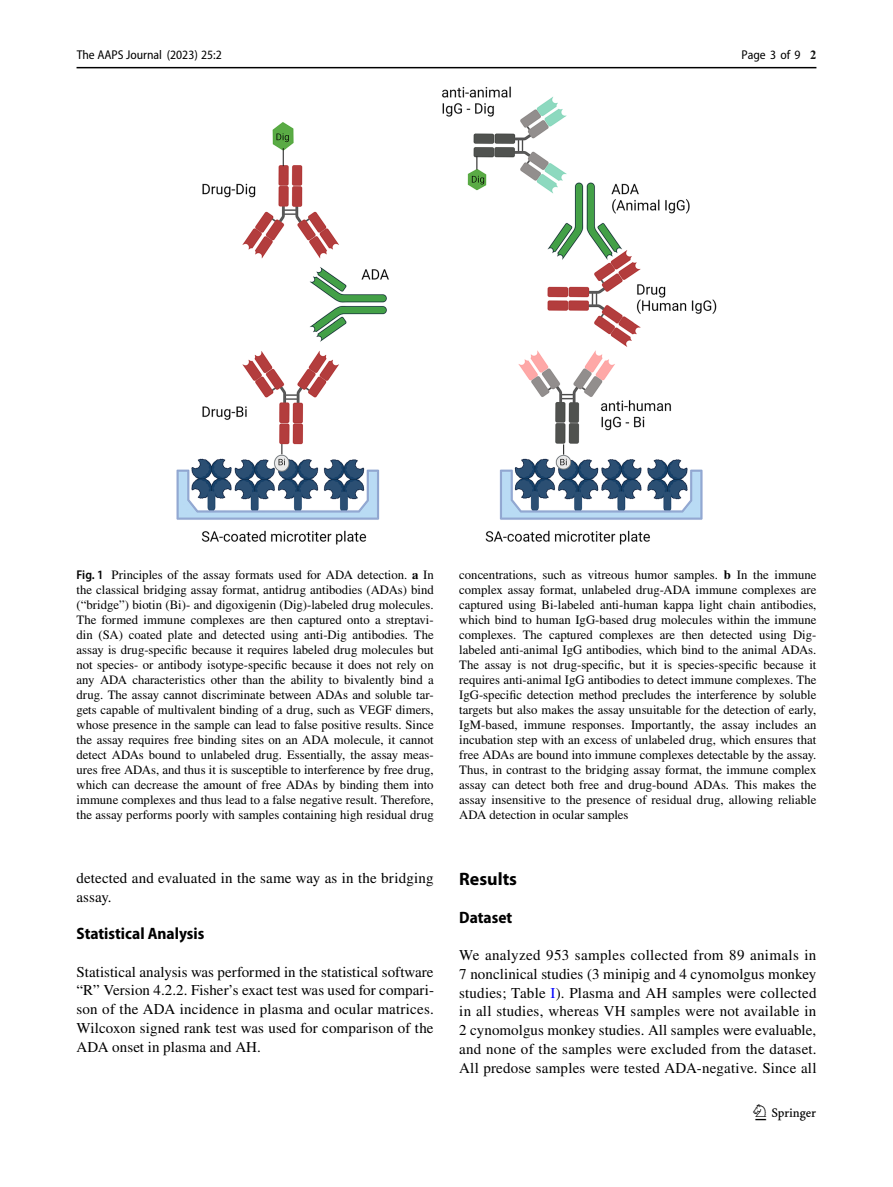
<style>
.page{position:relative;width:893px;height:1187px;background:#fff}
.page>*{position:absolute;margin:0;border:0;box-sizing:border-box;transform-origin:0 0}
.t1{font:22.5px "Springnew Regular 3";color:#000}
.t2{font:700 18px "Myriad Pro";color:#000}
.t3{font:700 semi-condensed 16.5px "Myriad Pro";color:#000}
.t4{font:15px/18.8px "STIX";letter-spacing:.01em;color:#000;text-align:justify}
.t5{font:12.75px/15px "STIX";color:#000;text-align:justify}
.t6{font:semi-condensed 12.75px "Myriad Pro";color:#000}
.t7{font:12.75px "Myriad Pro Semi Cn 2";letter-spacing:-.005em;color:#000}
.s1{font-family:"Myriad Pro Semi Cn 2";font-stretch:normal}
.s2{font-family:"Bqdqgq Adv T Tb 8864 ccf.B";color:#131413}
.s3{font-family:"Myriad Pro";font-weight:600;font-stretch:semi-condensed}
.s4{font-weight:700}
.s5{color:#00f}
</style>
<div class="page">
<hr style="left:77px;top:67px;width:739px;height:1px;background:#000">
<img style="left:176px;top:87px;width:540px;height:457px">
<p class="t6" style="left:77px;top:48px;width:146px">The AAPS Journal <span class="s1">(2023) 25:2</span></p>
<p class="t7" style="left:741px;top:48px;width:76px">Page 3 of 9 <span class="s2">2</span></p>
<p class="t5" style="left:77px;top:568px;width:359px"><span class="s3">Fig. 1</span> Principles of the assay formats used for ADA detection. <span class="s4">a</span> In the classical bridging assay format, antidrug antibodies (ADAs) bind (“bridge”) biotin (Bi)- and digoxigenin (Dig)-labeled drug molecules.<br>The formed immune complexes are then captured onto a streptavi&shy;din (SA) coated plate and detected using anti-Dig antibodies. The assay is drug-specific because it requires labeled drug molecules but not species- or antibody isotype-specific because it does not rely on any ADA characteristics other than the ability to bivalently bind a drug. The assay cannot discriminate between ADAs and soluble tar&shy;gets capable of multivalent binding of a drug, such as VEGF dimers, whose presence in the sample can lead to false positive results. Since the assay requires free binding sites on an ADA molecule, it cannot detect ADAs bound to unlabeled drug. Essentially, the assay meas&shy;ures free ADAs, and thus it is susceptible to interference by free drug, which can decrease the amount of free ADAs by binding them into immune complexes and thus lead to a false negative result. Therefore, the assay performs poorly with samples containing high residual drug</p>
<p class="t5" style="left:459px;top:568px;width:359px">concentrations, such as vitreous humor samples. <span class="s4">b</span> In the immune complex assay format, unlabeled drug-ADA immune complexes are captured using Bi-labeled anti-human kappa light chain antibodies, which bind to human IgG-based drug molecules within the immune complexes. The captured complexes are then detected using Dig&shy;labeled anti-animal IgG antibodies, which bind to the animal ADAs.<br>The assay is not drug-specific, but it is species-specific because it requires anti-animal IgG antibodies to detect immune complexes. The IgG-specific detection method precludes the interference by soluble targets but also makes the assay unsuitable for the detection of early, IgM-based, immune responses. Importantly, the assay includes an incubation step with an excess of unlabeled drug, which ensures that free ADAs are bound into immune complexes detectable by the assay.<br>Thus, in contrast to the bridging assay format, the immune complex assay can detect both free and drug-bound ADAs. This makes the assay insensitive to the presence of residual drug, allowing reliable ADA detection in ocular samples</p>
<p class="t4" style="left:77px;top:869px;width:358px">detected and evaluated in the same way as in the bridging assay.</p>
<p class="t3" style="left:77px;top:924px;width:129px">Statistical Analysis</p>
<p class="t4" style="left:77px;top:963px;width:359px">Statistical analysis was performed in the statistical software “R” Version 4.2.2. Fisher’s exact test was used for compari&shy;son of the ADA incidence in plasma and ocular matrices.<br>Wilcoxon signed rank test was used for comparison of the ADA onset in plasma and AH.</p>
<h2 class="t2" style="left:459px;top:867px;width:59px">Results</h2>
<p class="t3" style="left:459px;top:907px;width:55px">Dataset</p>
<p class="t4" style="left:459px;top:946px;width:359px">We analyzed 953 samples collected from 89 animals in 7 nonclinical studies (3 minipig and 4 cynomolgus monkey studies; Table <span class="s5">I</span>). Plasma and AH samples were collected in all studies, whereas VH samples were not available in 2 cynomolgus monkey studies. All samples were evaluable, and none of the samples were excluded from the dataset.<br>All predose samples were tested ADA-negative. Since all</p>
<h1 class="t1" style="left:755px;top:1104px;width:62px">1 3</h1>
</div>
